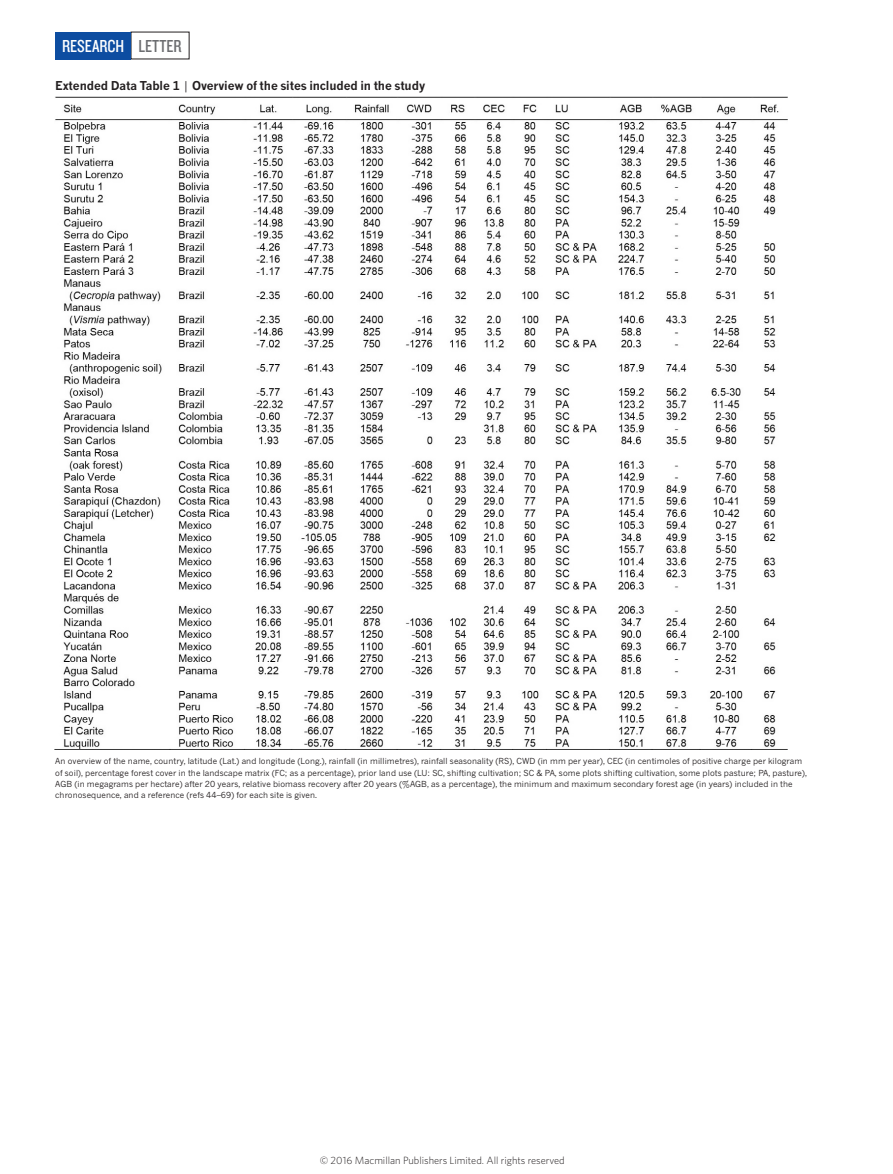
<style>
.page{position:relative;width:893px;height:1174px;background:#fff}
.page>*{position:absolute;margin:0;border:0;box-sizing:border-box;transform-origin:0 0}
.t1{font:18px "Knockout 29 Junior Ltweight";color:#fff}
.t2{font:700 12px "News Gothic MT Std";letter-spacing:-.01em;color:#231f20}
.t3{font:300 10.5px "Whitney";color:#231f20}
.t4{font:8.25px/11.2px "News Gothic MT Std";letter-spacing:.01em;color:#231f20}
.s1{color:#6c6d70}
.s2{font-weight:400}
</style>
<div class="page">
<div style="left:55px;top:32px;width:76px;height:27px;background:#0d4da1"></div>
<img style="left:55px;top:97px;width:732px;height:652px">
<h1 class="t1" style="left:62px;top:34px;width:121px">RESEARCH <span class="s1">LETTER</span></h1>
<h2 class="t2" style="left:55px;top:78px;width:371px">Extended Data Table 1 <span class="s2">|</span> Overview of the sites included in the study</h2>
<p class="t4" style="left:55px;top:755px;width:753px">An overview of the name, country, latitude (Lat.) and longitude (Long.), rainfall (in millimetres), rainfall seasonality (RS), CWD (in mm per year), CEC (in centimoles of positive charge per kilogram of soil), percentage forest cover in the landscape matrix (FC; as a percentage), prior land use (LU: SC, shifting cultivation; SC &amp; PA, some plots shifting cultivation, some plots pasture; PA, pasture), AGB (in megagrams per hectare) after 20 years, relative biomass recovery after 20 years (%AGB, as a percentage), the minimum and maximum secondary forest age (in years) included in the chronosequence, and a reference (refs 44–69) for each site is given.</p>
<p class="t3" style="left:320px;top:1153px;width:247px">© 2016 Macmillan Publishers Limited. All rights reserved</p>
</div>
